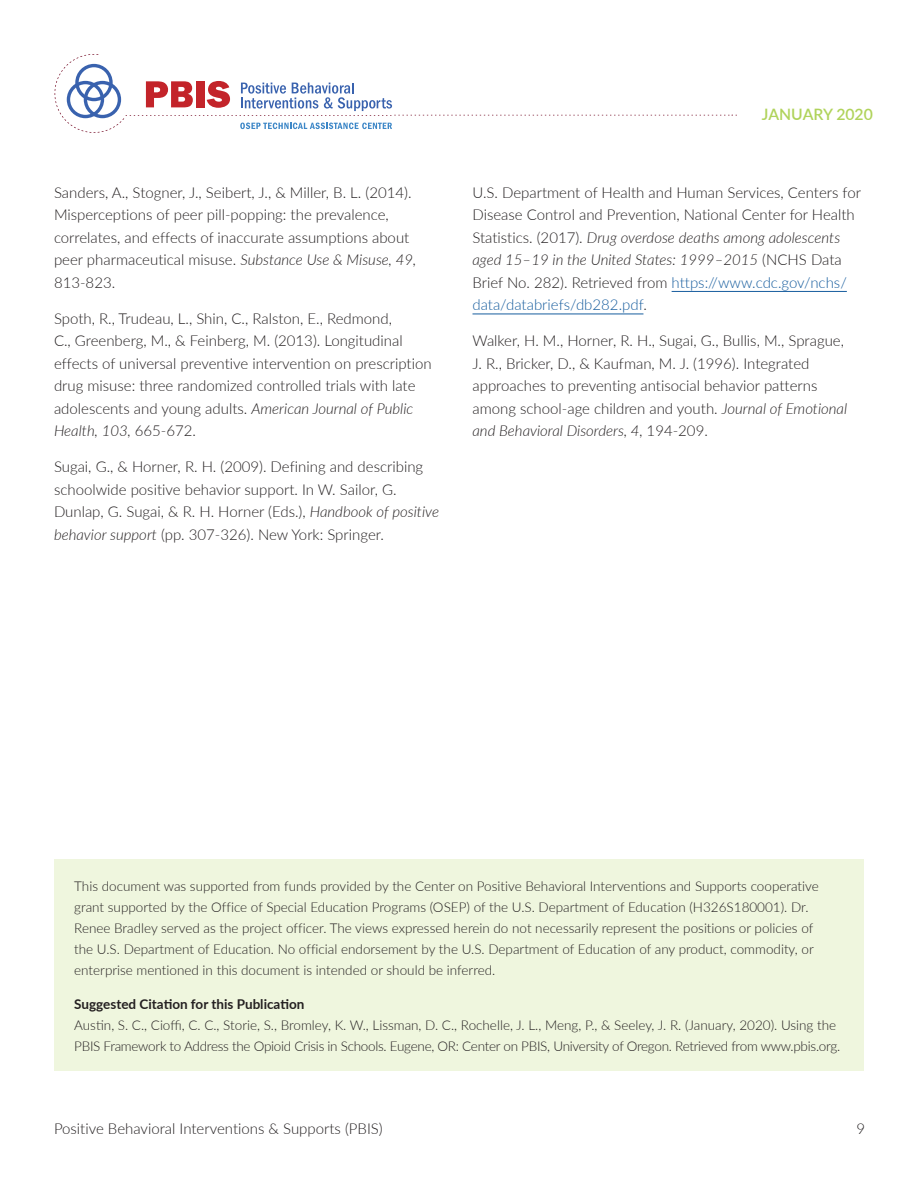
<style>
.page{position:relative;width:918px;height:1188px;background:#fff}
.page>*{position:absolute;margin:0;border:0;box-sizing:border-box;transform-origin:0 0}
.t1{font:600 15.75px "Lato";color:#b0d35b}
.body{font:300 15px/22.5px "Lato";color:#231f20}
.body-2{font:300 13.5px/21px "Lato";color:#231f20}
.body-3{font:300 13.5px/21px "Lato";letter-spacing:-.02em;color:#231f20}
.t2{font:700 13.5px "Lato";color:#231f20}
.s1{font-style:italic}
.s2{color:#175d9e}
</style>
<div class="page">
<svg style="left:55px;top:54px;width:682px;height:79px"></svg>
<div style="left:54px;top:860px;width:810px;height:211px;background:#eff6de"></div>
<hr style="left:672px;top:291px;width:175px;height:1px;background:#175d9e">
<hr style="left:472px;top:314px;width:171px;height:1px;background:#175d9e">
<p class="body" style="left:54px;top:181px;width:364px">Sanders, A., Stogner, J., Seibert, J., &amp; Miller, B. L. (2014).<br>Misperceptions of peer pill-popping: the prevalence, correlates, and effects of inaccurate assumptions about peer pharmaceutical misuse. <span class="s1">Substance Use &amp; Misuse, 49, </span>813-823.</p>
<p class="body" style="left:54px;top:307px;width:379px">Spoth, R., Trudeau, L., Shin, C., Ralston, E., Redmond,<br>C., Greenberg, M., &amp; Feinberg, M. (2013). Longitudinal effects of universal preventive intervention on prescription drug misuse: three randomized controlled trials with late adolescents and young adults. <span class="s1">American Journal of Public Health, 103,</span> 665-672.</p>
<p class="body" style="left:54px;top:455px;width:387px">Sugai, G., &amp; Horner, R. H. (2009). Defining and describing schoolwide positive behavior support. In W. Sailor, G.<br>Dunlap, G. Sugai, &amp; R. H. Horner (Eds.), <span class="s1">Handbook of positive behavior support</span> (pp. 307-326). New York: Springer.</p>
<p class="t1" style="left:762px;top:102px;width:113px">JANUARY 2020</p>
<p class="body" style="left:472px;top:181px;width:390px">U.S. Department of Health and Human Services, Centers for Disease Control and Prevention, National Center for Health Statistics. (2017). <span class="s1">Drug overdose deaths among adolescents aged 15–19 in the United States: 1999–2015</span> (NCHS Data Brief No. 282). Retrieved from <span class="s2">https://www.cdc.gov/nchs/ data/databriefs/db282.pdf</span>.</p>
<p class="body" style="left:472px;top:329px;width:376px">Walker, H. M., Horner, R. H., Sugai, G., Bullis, M., Sprague, J. R., Bricker, D., &amp; Kaufman, M. J. (1996). Integrated approaches to preventing antisocial behavior patterns among school-age children and youth. <span class="s1">Journal of Emotional and Behavioral Disorders, 4,</span> 194-209.</p>
<p class="body-2" style="left:74px;top:875px;width:746px">This document was supported from funds provided by the Center on Positive Behavioral Interventions and Supports cooperative grant supported by the Office of Special Education Programs (OSEP) of the U.S. Department of Education (H326S180001). Dr.<br>Renee Bradley served as the project officer. The views expressed herein do not necessarily represent the positions or policies of the U.S. Department of Education. No official endorsement by the U.S. Department of Education of any product, commodity, or enterprise mentioned in this document is intended or should be inferred.</p>
<p class="t2" style="left:74px;top:994px;width:232px">Suggested Citation for this Publication</p>
<p class="body-3" style="left:74px;top:1014px;width:767px">Austin, S. C., Cioffi, C. C., Storie, S., Bromley, K. W., Lissman, D. C., Rochelle, J. L., Meng, P., &amp; Seeley, J. R. (January, 2020). Using the<br>PBIS Framework to Address the Opioid Crisis in Schools. Eugene, OR: Center on PBIS, University of Oregon. Retrieved from www.pbis.org.</p>
<p class="body" style="left:54px;top:1117px;width:330px">Positive Behavioral Interventions &amp; Supports (PBIS)</p>
<p class="body" style="left:856px;top:1117px;width:10px">9</p>
</div>
